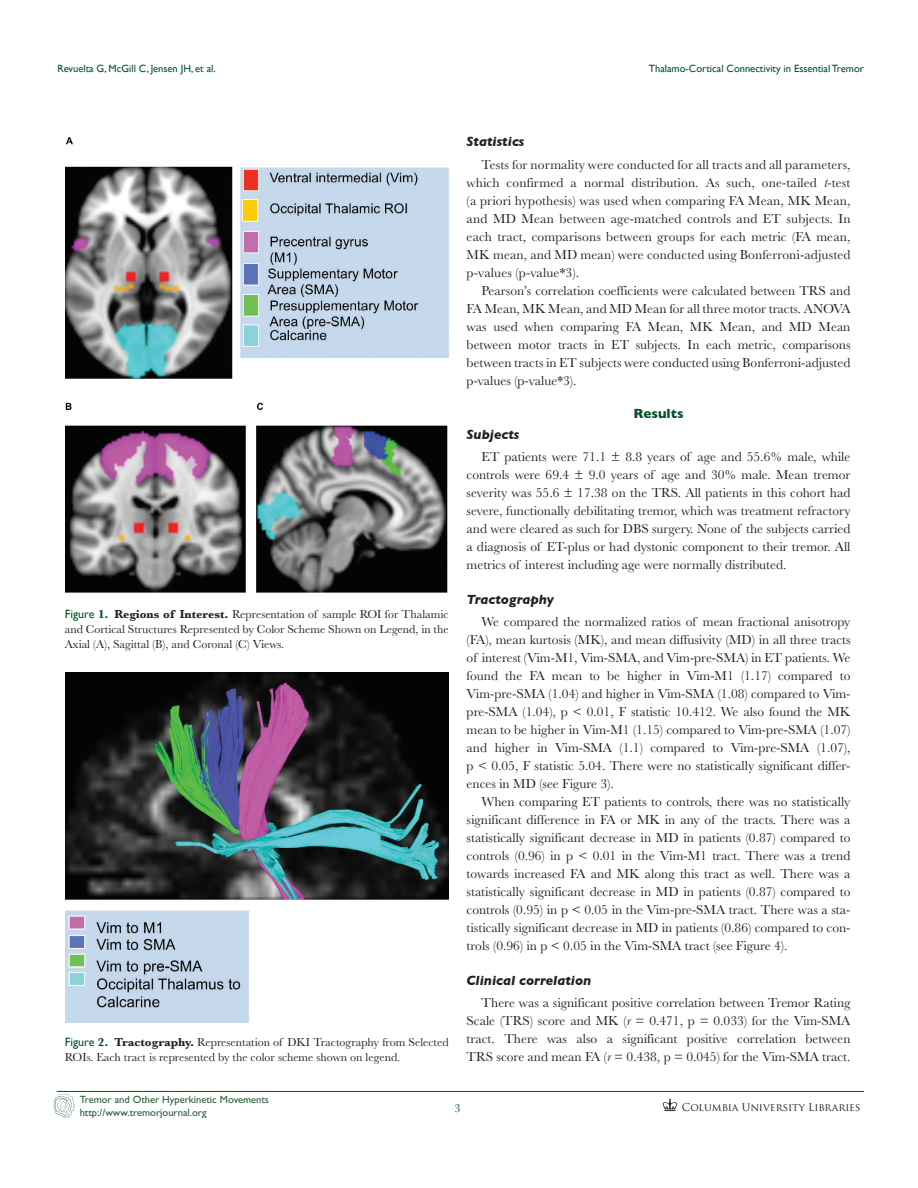
<style>
.page{position:relative;width:918px;height:1188px;background:#fff}
.page>*{position:absolute;margin:0;border:0;box-sizing:border-box;transform-origin:0 0}
.TX{font:13.5px/18px "Baskerville";color:#231f20;text-align:justify}
.TXI{font:13.5px/18px "Baskerville";color:#231f20;text-align:justify}
.t1{font:italic 700 13.5px "Gill Sans";color:#231f20}
.t2{font:700 13.5px "Gill Sans";color:#005428}
.FC{font:12px/15px "Baskerville";color:#231f20;text-align:justify}
.t3{font:12px "Baskerville";color:#005428}
.t4{font:10.5px "Gill Sans";color:#005428}
.t5{font:10.5px/12.6px "Gill Sans";color:#275c39}
.t6{font:10.5px "Trajan Pro";color:#231f20}
.s1{font-family:"Gill Sans";color:#005428}
.s2{font-weight:700;color:#005428}
.s3{font-weight:700}
.s4{font-style:italic}
</style>
<div class="page">
<hr style="left:57px;top:1091px;width:807px;height:1px;background:#005428">
<svg style="left:663px;top:1099px;width:14px;height:12px"></svg>
<svg style="left:54px;top:1094px;width:21px;height:24px"></svg>
<img style="left:65px;top:137px;width:383px;height:456px">
<img style="left:65px;top:672px;width:383px;height:350px">
<p class="t4" style="left:57px;top:62px;width:160px">Revuelta G, McGill C, Jensen JH, et al.</p>
<p class="t4" style="left:649px;top:62px;width:217px">Thalamo-Cortical Connectivity in Essential Tremor</p>
<p class="FC" style="left:65px;top:607px;width:385px"><span class="s1">Figure</span> <span class="s2">1.</span> <span class="s3">Regions of Interest.</span> Representation of sample ROI for Thalamic and Cortical Structures Represented by Color Scheme Shown on Legend, in the Axial (A), Sagittal (B), and Coronal (C) Views.</p>
<p class="FC" style="left:65px;top:1035px;width:385px"><span class="s1">Figure</span> <span class="s2">2.</span> <span class="s3">Tractography.</span> Representation of DKI Tractography from Selected<br>ROIs. Each tract is represented by the color scheme shown on legend.</p>
<h2 class="t1" style="left:467px;top:134px;width:59px">Statistics</h2>
<p class="TX" style="left:467px;top:156px;width:385px;text-indent:15px">Tests for normality were conducted for all tracts and all parameters, which confirmed a normal distribution. As such, one-tailed <span class="s4">t</span>-test (a priori hypothesis) was used when comparing FA Mean, MK Mean, and MD Mean between age-matched controls and ET subjects. In each tract, comparisons between groups for each metric (FA mean, MK mean, and MD mean) were conducted using Bonferroni-adjusted p-values (p-value*3).</p>
<p class="TXI" style="left:467px;top:282px;width:385px;text-indent:15px">Pearson’s correlation coefficients were calculated between TRS and FA Mean, MK Mean, and MD Mean for all three motor tracts. ANOVA was used when comparing FA Mean, MK Mean, and MD Mean between motor tracts in ET subjects. In each metric, comparisons between tracts in ET subjects were conducted using Bonferroni-adjusted p-values (p-value*3).</p>
<h1 class="t2" style="left:634px;top:403px;width:52px">Results</h1>
<h2 class="t1" style="left:467px;top:426px;width:54px">Subjects</h2>
<p class="TX" style="left:467px;top:448px;width:385px;text-indent:15px">ET patients were 71.1 ± 8.8 years of age and 55.6% male, while controls were 69.4 ± 9.0 years of age and 30% male. Mean tremor severity was 55.6 ± 17.38 on the TRS. All patients in this cohort had severe, functionally debilitating tremor, which was treatment refractory and were cleared as such for DBS surgery. None of the subjects carried a diagnosis of ET-plus or had dystonic component to their tremor. All metrics of interest including age were normally distributed.</p>
<h2 class="t1" style="left:467px;top:591px;width:89px">Tractography</h2>
<p class="TX" style="left:467px;top:613px;width:385px;text-indent:15px">We compared the normalized ratios of mean fractional anisotropy (FA), mean kurtosis (MK), and mean diffusivity (MD) in all three tracts of interest (Vim-M1, Vim-SMA, and Vim-pre-SMA) in ET patients. We found the FA mean to be higher in Vim-M1 (1.17) compared to Vim-pre-SMA (1.04) and higher in Vim-SMA (1.08) compared to Vim&shy;pre-SMA (1.04), p &lt; 0.01, F statistic 10.412. We also found the MK mean to be higher in Vim-M1 (1.15) compared to Vim-pre-SMA (1.07) and higher in Vim-SMA (1.1) compared to Vim-pre-SMA (1.07), p &lt; 0.05, F statistic 5.04. There were no statistically significant differ&shy;ences in MD (see Figure 3).</p>
<p class="TXI" style="left:467px;top:793px;width:385px;text-indent:15px">When comparing ET patients to controls, there was no statistically significant difference in FA or MK in any of the tracts. There was a statistically significant decrease in MD in patients (0.87) compared to controls (0.96) in p &lt; 0.01 in the Vim-M1 tract. There was a trend towards increased FA and MK along this tract as well. There was a statistically significant decrease in MD in patients (0.87) compared to controls (0.95) in p &lt; 0.05 in the Vim-pre-SMA tract. There was a sta&shy;tistically significant decrease in MD in patients (0.86) compared to con&shy;trols (0.96) in p &lt; 0.05 in the Vim-SMA tract (see Figure 4).</p>
<h2 class="t1" style="left:467px;top:972px;width:126px">Clinical correlation</h2>
<p class="TX" style="left:467px;top:994px;width:385px;text-indent:15px">There was a significant positive correlation between Tremor Rating Scale (TRS) score and MK (<span class="s4">r</span> = 0.471, p = 0.033) for the Vim-SMA tract. There was also a significant positive correlation between TRS score and mean FA (<span class="s4">r</span> = 0.438, p = 0.045) for the Vim-SMA tract.</p>
<p class="t5" style="left:80px;top:1093px;width:191px">Tremor and Other Hyperkinetic Movements http://www.tremorjournal.org</p>
<p class="t3" style="left:455px;top:1101px;width:7px">3</p>
<p class="t6" style="left:682px;top:1100px;width:180px">Columbia University Libraries</p>
</div>
